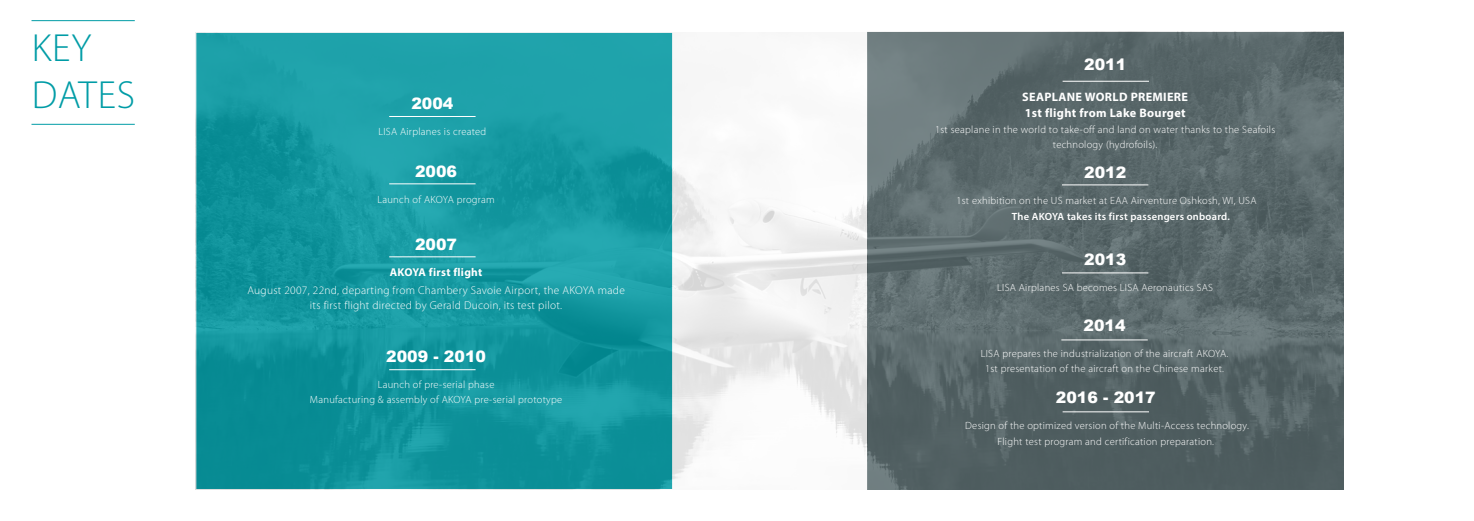
<style>
.page{position:relative;width:1474px;height:521px;background:#fff}
.page>*{position:absolute;margin:0;border:0;box-sizing:border-box;transform-origin:0 0}
.t1{font:300 39.38px/47.2px "Myriad Pro";letter-spacing:.02em;color:#009ca6}
.t2{font:900 15.75px "Arial";color:#fff}
.t3{font:700 12.25px/15.8px "Myriad Pro";letter-spacing:.025em;color:#fff}
.t4{font:300 11.38px/15.8px "Myriad Pro";letter-spacing:.025em;color:#fff;text-align:center}
.t5{font:700 11.38px "Myriad Pro";letter-spacing:.025em;color:#fff}
.t6{font:300 10.5px/14.9px "Myriad Pro";letter-spacing:.025em;color:#fff;text-align:center}
.t7{font:600 10.5px "Myriad Pro";letter-spacing:.025em;color:#fff}
</style>
<div class="page">
<img style="left:195px;top:32px;width:1148px;height:458px">
<hr style="left:389px;top:116px;width:86px;height:1px;background:#fff">
<hr style="left:389px;top:183px;width:86px;height:1px;background:#fff">
<hr style="left:389px;top:256px;width:86px;height:1px;background:#fff">
<hr style="left:389px;top:369px;width:86px;height:1px;background:#fff">
<hr style="left:32px;top:20px;width:103px;height:1px;background:#009ca6">
<hr style="left:32px;top:124px;width:103px;height:1px;background:#009ca6">
<hr style="left:1062px;top:81px;width:86px;height:1px;background:#fff">
<hr style="left:1061px;top:184px;width:87px;height:1px;background:#fff">
<hr style="left:1061px;top:272px;width:87px;height:1px;background:#fff">
<hr style="left:1062px;top:411px;width:86px;height:1px;background:#fff">
<hr style="left:1061px;top:339px;width:86px;height:1px;background:#fff">
<h1 class="t1" style="left:32px;top:25px;width:105px">KEY<br>DATES</h1>
<h2 class="t2" style="left:411px;top:92px;width:44px">2004</h2>
<p class="t6" style="left:378px;top:124px;width:109px">LISA Airplanes is created</p>
<h2 class="t2" style="left:415px;top:160px;width:44px">2006</h2>
<p class="t6" style="left:377px;top:192px;width:119px">Launch of AKOYA program</p>
<h2 class="t2" style="left:415px;top:233px;width:44px">2007</h2>
<p class="t5" style="left:390px;top:265px;width:94px">AKOYA first flight</p>
<p class="t4" style="left:247px;top:282px;width:379px">August 2007, 22nd, departing from Chambery Savoie Airport, the AKOYA made its first flight directed by Gerald Ducoin, its test pilot.</p>
<h2 class="t2" style="left:386px;top:345px;width:101px">2009 - 2010</h2>
<p class="t6" style="left:310px;top:378px;width:254px">Launch of pre-serial phase<br>Manufacturing &amp; assembly of AKOYA pre-serial prototype</p>
<h2 class="t2" style="left:1084px;top:53px;width:44px">2011</h2>
<p class="t3" style="left:1022px;top:89px;width:167px">SEAPLANE WORLD PREMIERE<br>1st flight from Lake Bourget</p>
<p class="t6" style="left:935px;top:121px;width:342px;line-height:15.8px">1st seaplane in the world to take-off and land on water thanks to the Seafoils technology (hydrofoils).</p>
<h2 class="t2" style="left:1084px;top:161px;width:44px">2012</h2>
<p class="t6" style="left:956px;top:194px;width:301px">1st exhibition on the US market at EAA Airventure Oshkosh, WI, USA</p>
<p class="t7" style="left:1011px;top:210px;width:220px">The AKOYA takes its first passengers onboard.</p>
<h2 class="t2" style="left:1084px;top:248px;width:44px">2013</h2>
<p class="t6" style="left:997px;top:280px;width:217px">LISA Airplanes SA becomes LISA Aeronautics SAS</p>
<h2 class="t2" style="left:1083px;top:314px;width:44px">2014</h2>
<p class="t6" style="left:980px;top:346px;width:249px">LISA prepares the industrialization of the aircraft AKOYA.<br>1st presentation of the aircraft on the Chinese market.</p>
<h2 class="t2" style="left:1055px;top:385px;width:101px">2016 - 2017</h2>
<p class="t6" style="left:965px;top:418px;width:285px;line-height:15.8px">Design of the optimized version of the Multi-Access technology.<br>Flight test program and certification preparation.</p>
</div>
